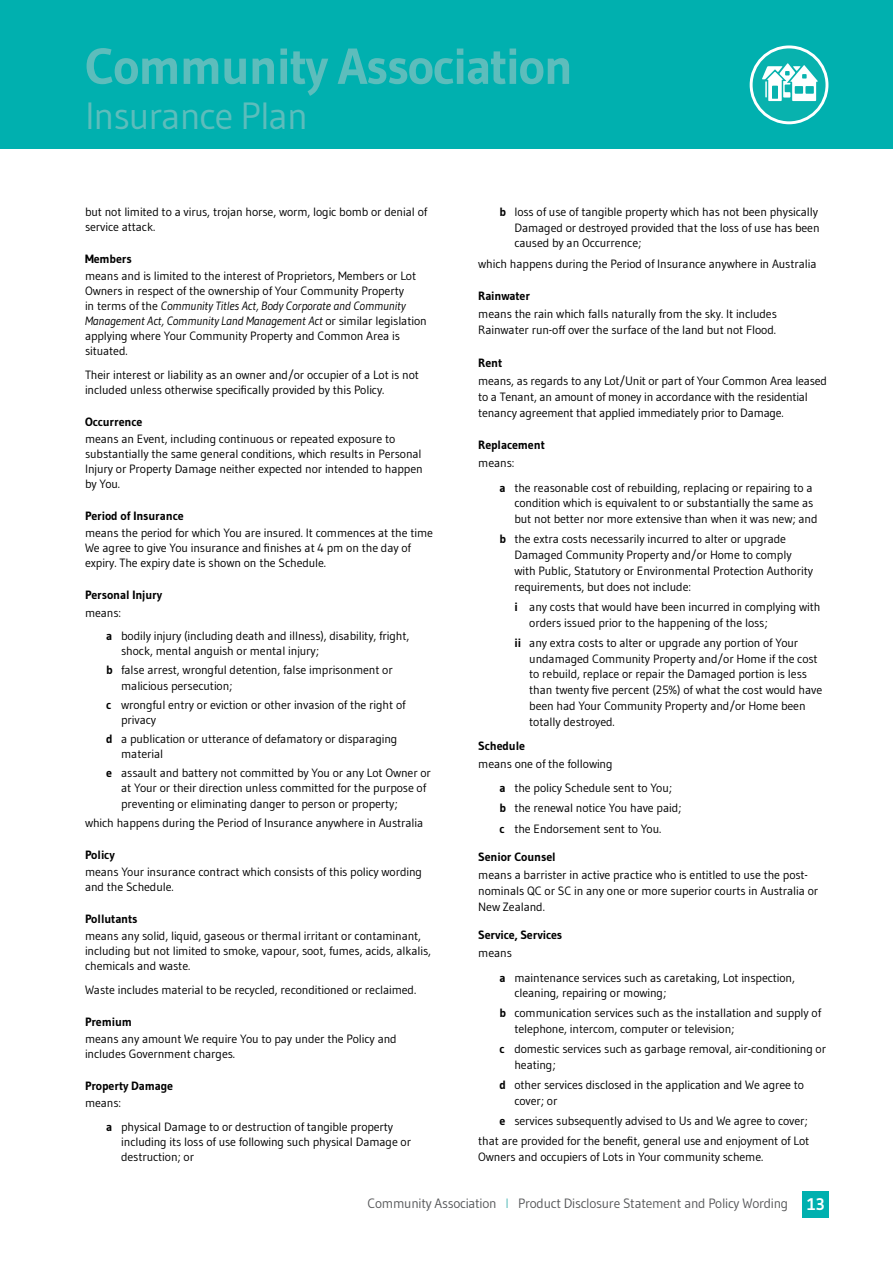
<style>
.page{position:relative;width:893px;height:1263px;background:#fff}
.page>*{position:absolute;margin:0;border:0;box-sizing:border-box;transform-origin:0 0}
.t1{font:700 50.55px "Gudea";letter-spacing:-.03em;color:#5dbdbc}
.t2{font:37.95px "Gudea";letter-spacing:-.03em;color:#5dbdbc}
.t3{font:13.5px "Gudea";letter-spacing:-.02em;color:#58595b}
.t4{font:12px/15px "Gudea";letter-spacing:-.01em;color:#000}
.t5{font:700 12px "Gudea";letter-spacing:-.01em;color:#000}
.s1{font-style:italic}
.s2{font-weight:700}
.s3{color:#5dbdbc}
.s4{font-weight:700;font-size:16.8px;color:#fff}
</style>
<div class="page">
<div style="left:0;top:0;width:893px;height:149px;background:#00b0af"></div>
<div style="left:802px;top:1191px;width:27px;height:26px;background:#00b0af"></div>
<svg style="left:751px;top:47px;width:76px;height:76px"></svg>
<div style="left:750px;top:45px;width:78px;height:79px;border:3px solid #fff;border-radius:50%"></div>
<svg style="left:762px;top:63px;width:56px;height:38px"></svg>
<h1 class="t1" style="left:85px;top:35px;width:490px">Community Association</h1>
<h2 class="t2" style="left:85px;top:93px;width:224px">Insurance Plan</h2>
<p class="t4" style="left:85px;top:204px;width:344px">but not limited to a virus, trojan horse, worm, logic bomb or denial of service attack.</p>
<p class="t5" style="left:85px;top:251px;width:48px">Members</p>
<p class="t4" style="left:85px;top:268px;width:343px">means and is limited to the interest of Proprietors, Members or Lot Owners in respect of the ownership of Your Community Property<br>in terms of the <span class="s1">Community Titles Act, Body Corporate and Community Management Act, Community Land Management Act</span> or similar legislation applying where Your Community Property and Common Area is situated.</p>
<p class="t4" style="left:85px;top:367px;width:335px">Their interest or liability as an owner and/or occupier of a Lot is not included unless otherwise specifically provided by this Policy.</p>
<p class="t5" style="left:85px;top:414px;width:59px">Occurrence</p>
<p class="t4" style="left:85px;top:431px;width:339px">means an Event, including continuous or repeated exposure to substantially the same general conditions, which results in Personal Injury or Property Damage neither expected nor intended to happen by You.</p>
<p class="t5" style="left:85px;top:508px;width:100px">Period of Insurance</p>
<p class="t4" style="left:85px;top:525px;width:349px">means the period for which You are insured. It commences at the time<br>We agree to give You insurance and finishes at 4 pm on the day of expiry. The expiry date is shown on the Schedule.</p>
<p class="t5" style="left:85px;top:588px;width:79px">Personal Injury</p>
<p class="t4" style="left:106px;top:600px;width:305px;line-height:23.5px;text-indent:-21px">means:<br><span class="s2">a</span> bodily injury (including death and illness), disability, fright,</p>
<p class="t4" style="left:106px;top:641px;width:288px;line-height:19.4px;text-indent:15px">shock, mental anguish or mental injury;<br><span class="s2">b</span> false arrest, wrongful detention, false imprisonment or</p>
<p class="t4" style="left:106px;top:675px;width:301px;line-height:19.4px;text-indent:15px">malicious persecution;<br><span class="s2">c</span> wrongful entry or eviction or other invasion of the right of</p>
<p class="t4" style="left:106px;top:710px;width:293px;line-height:19.4px;text-indent:15px">privacy<br><span class="s2">d</span> a publication or utterance of defamatory or disparaging</p>
<p class="t4" style="left:106px;top:744px;width:326px;line-height:19.4px;text-indent:15px">material<br><span class="s2">e</span> assault and battery not committed by You or any Lot Owner or</p>
<p class="t4" style="left:121px;top:781px;width:307px">at Your or their direction unless committed for the purpose of preventing or eliminating danger to person or property;</p>
<p class="t4" style="left:85px;top:815px;width:340px">which happens during the Period of Insurance anywhere in Australia</p>
<p class="t5" style="left:85px;top:847px;width:31px">Policy</p>
<p class="t4" style="left:85px;top:864px;width:338px">means Your insurance contract which consists of this policy wording and the Schedule.</p>
<p class="t5" style="left:85px;top:911px;width:54px">Pollutants</p>
<p class="t4" style="left:85px;top:928px;width:348px">means any solid, liquid, gaseous or thermal irritant or contaminant, including but not limited to smoke, vapour, soot, fumes, acids, alkalis, chemicals and waste.</p>
<p class="t4" style="left:85px;top:982px;width:333px">Waste includes material to be recycled, reconditioned or reclaimed.</p>
<p class="t5" style="left:85px;top:1014px;width:49px">Premium</p>
<p class="t4" style="left:85px;top:1031px;width:313px">means any amount We require You to pay under the Policy and includes Government charges.</p>
<p class="t5" style="left:85px;top:1078px;width:90px">Property Damage</p>
<p class="t4" style="left:106px;top:1091px;width:288px;line-height:23.5px;text-indent:-21px">means:<br><span class="s2">a</span> physical Damage to or destruction of tangible property</p>
<p class="t4" style="left:121px;top:1134px;width:291px">including its loss of use following such physical Damage or destruction; or</p>
<p class="t4" style="left:514px;top:204px;width:307px;line-height:15.8px;text-indent:-15px"><span class="s2">b</span> loss of use of tangible property which has not been physically<br>Damaged or destroyed provided that the loss of use has been caused by an Occurrence;</p>
<p class="t4" style="left:478px;top:256px;width:340px">which happens during the Period of Insurance anywhere in Australia</p>
<p class="t5" style="left:478px;top:289px;width:53px">Rainwater</p>
<p class="t4" style="left:478px;top:306px;width:300px;line-height:15.8px">means the rain which falls naturally from the sky. It includes<br>Rainwater run-off over the surface of the land but not Flood.</p>
<p class="t5" style="left:478px;top:355px;width:25px">Rent</p>
<p class="t4" style="left:478px;top:373px;width:350px;line-height:15.8px">means, as regards to any Lot/Unit or part of Your Common Area leased to a Tenant, an amount of money in accordance with the residential tenancy agreement that applied immediately prior to Damage.</p>
<p class="t5" style="left:478px;top:438px;width:68px">Replacement</p>
<p class="t4" style="left:499px;top:451px;width:315px;line-height:24.3px;text-indent:-21px">means:<br><span class="s2">a</span> the reasonable cost of rebuilding, replacing or repairing to a</p>
<p class="t4" style="left:514px;top:495px;width:305px;line-height:15.8px">condition which is equivalent to or substantially the same as but not better nor more extensive than when it was new; and</p>
<p class="t4" style="left:514px;top:531px;width:300px;line-height:15.8px;text-indent:-15px"><span class="s2">b</span> the extra costs necessarily incurred to alter or upgrade Damaged Community Property and/or Home to comply with Public, Statutory or Environmental Protection Authority requirements, but does not include:</p>
<p class="t4" style="left:529px;top:598px;width:293px;line-height:15.8px;text-indent:-15px"><span class="s2">i</span> any costs that would have been incurred in complying with orders issued prior to the happening of the loss;</p>
<p class="t4" style="left:529px;top:634px;width:294px;line-height:15.8px;text-indent:-15px"><span class="s2">ii</span> any extra costs to alter or upgrade any portion of Your undamaged Community Property and/or Home if the cost to rebuild, replace or repair the Damaged portion is less than twenty five percent (25%) of what the cost would have been had Your Community Property and/or Home been totally destroyed.</p>
<p class="t5" style="left:478px;top:738px;width:48px">Schedule</p>
<p class="t4" style="left:499px;top:751px;width:174px;line-height:24.3px;text-indent:-21px">means one of the following<br><span class="s2">a</span> the policy Schedule sent to You;</p>
<p class="t4" style="left:499px;top:798px;width:183px;line-height:20.1px"><span class="s2">b</span> the renewal notice You have paid; <span class="s2">c</span> the Endorsement sent to You.</p>
<p class="t5" style="left:478px;top:849px;width:79px">Senior Counsel</p>
<p class="t4" style="left:478px;top:867px;width:342px;line-height:15.8px">means a barrister in active practice who is entitled to use the post&shy;nominals QC or SC in any one or more superior courts in Australia or<br>New Zealand.</p>
<p class="t5" style="left:478px;top:927px;width:85px">Service, Services</p>
<p class="t4" style="left:499px;top:941px;width:297px;line-height:24.3px;text-indent:-21px">means<br><span class="s2">a</span> maintenance services such as caretaking, Lot inspection,</p>
<p class="t4" style="left:499px;top:983px;width:323px;line-height:20.1px;text-indent:15px">cleaning, repairing or mowing;<br><span class="s2">b</span> communication services such as the installation and supply of</p>
<p class="t4" style="left:499px;top:1019px;width:328px;line-height:20.1px;text-indent:15px">telephone, intercom, computer or television;<br><span class="s2">c</span> domestic services such as garbage removal, air-conditioning or</p>
<p class="t4" style="left:499px;top:1055px;width:306px;line-height:20.1px;text-indent:15px">heating;<br><span class="s2">d</span> other services disclosed in the application and We agree to</p>
<p class="t4" style="left:514px;top:1093px;width:45px">cover; or</p>
<p class="t4" style="left:499px;top:1113px;width:310px"><span class="s2">e</span> services subsequently advised to Us and We agree to cover;</p>
<p class="t4" style="left:478px;top:1133px;width:333px">that are provided for the benefit, general use and enjoyment of Lot</p>
<p class="t4" style="left:478px;top:1149px;width:287px">Owners and occupiers of Lots in Your community scheme.</p>
<p class="t3" style="left:367px;top:1194px;width:459px">Community Association <span class="s3">l</span> Product Disclosure Statement and Policy Wording <span class="s4">13</span></p>
</div>
